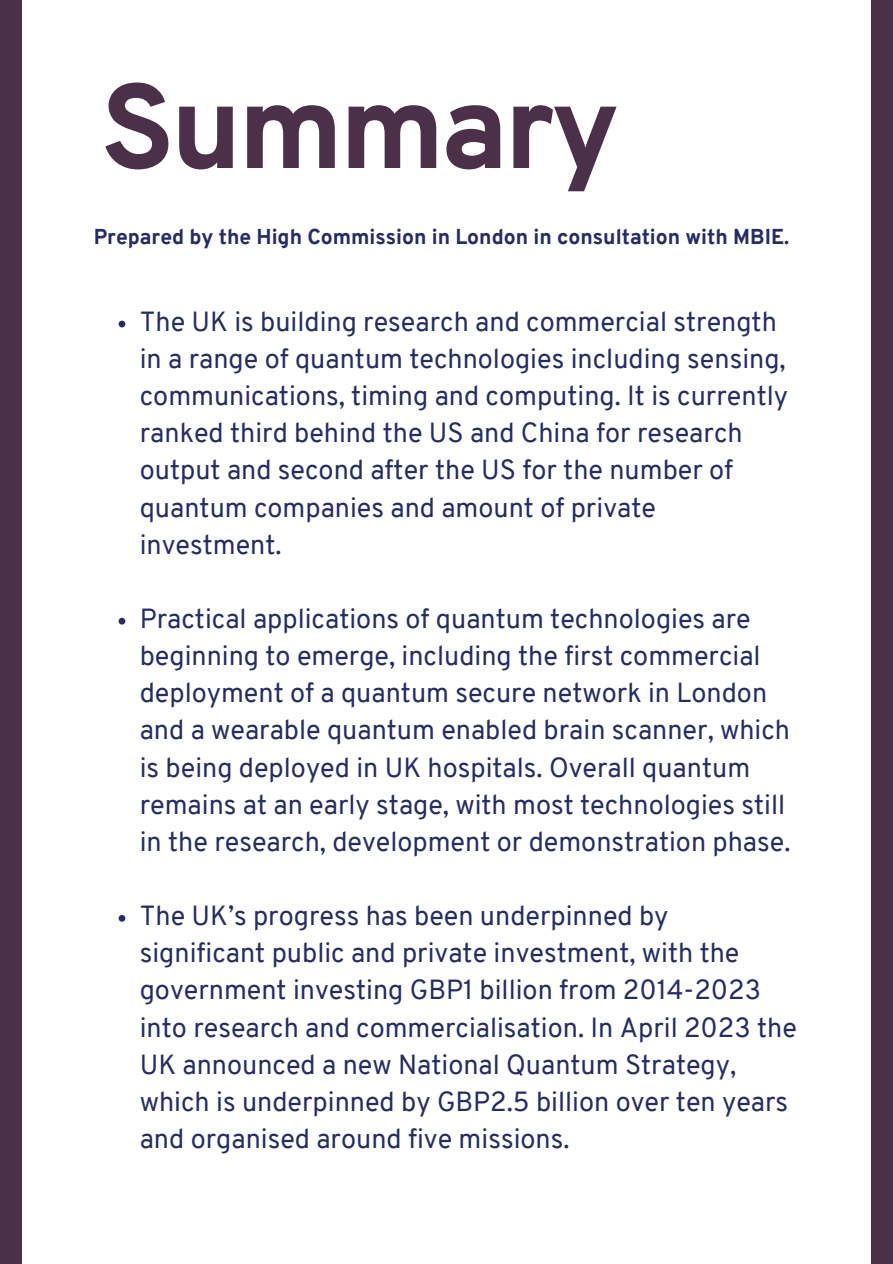
<style>
.page{position:relative;width:893px;height:1264px;background:#fff}
.page>*{position:absolute;margin:0;border:0;box-sizing:border-box;transform-origin:0 0}
.t1{font:800 120px "Overpass";letter-spacing:-.03em;color:#4c2f48}
.t2{font:27px/37.2px "Overpass";color:#252d62}
.t3{font:800 21px "Overpass";color:#252d62}
</style>
<div class="page">
<div style="left:0;top:0;width:892px;height:1263px;background:#4c2f48"></div>
<div style="left:22px;top:0;width:848px;height:1263px;background:#fff"></div>
<svg style="left:119px;top:321px;width:6px;height:6px"></svg>
<svg style="left:119px;top:618px;width:6px;height:6px"></svg>
<svg style="left:119px;top:915px;width:6px;height:6px"></svg>
<h1 class="t1" style="left:100px;top:78px;width:520px">Summary</h1>
<p class="t3" style="left:94px;top:228px;width:696px">Prepared by the High Commission in London in consultation with MBIE.</p>
<p class="t2" style="left:140px;top:305px;width:650px">The UK is building research and commercial strength in a range of quantum technologies including sensing, communications, timing and computing. It is currently ranked third behind the US and China for research output and second after the US for the number of quantum companies and amount of private investment.</p>
<p class="t2" style="left:140px;top:602px;width:652px">Practical applications of quantum technologies are beginning to emerge, including the first commercial deployment of a quantum secure network in London and a wearable quantum enabled brain scanner, which is being deployed in UK hospitals. Overall quantum remains at an early stage, with most technologies still in the research, development or demonstration phase.</p>
<p class="t2" style="left:140px;top:899px;width:658px">The UK’s progress has been underpinned by significant public and private investment, with the government investing GBP1 billion from 2014-2023 into research and commercialisation. In April 2023 the UK announced a new National Quantum Strategy, which is underpinned by GBP2.5 billion over ten years and organised around five missions.</p>
</div>
